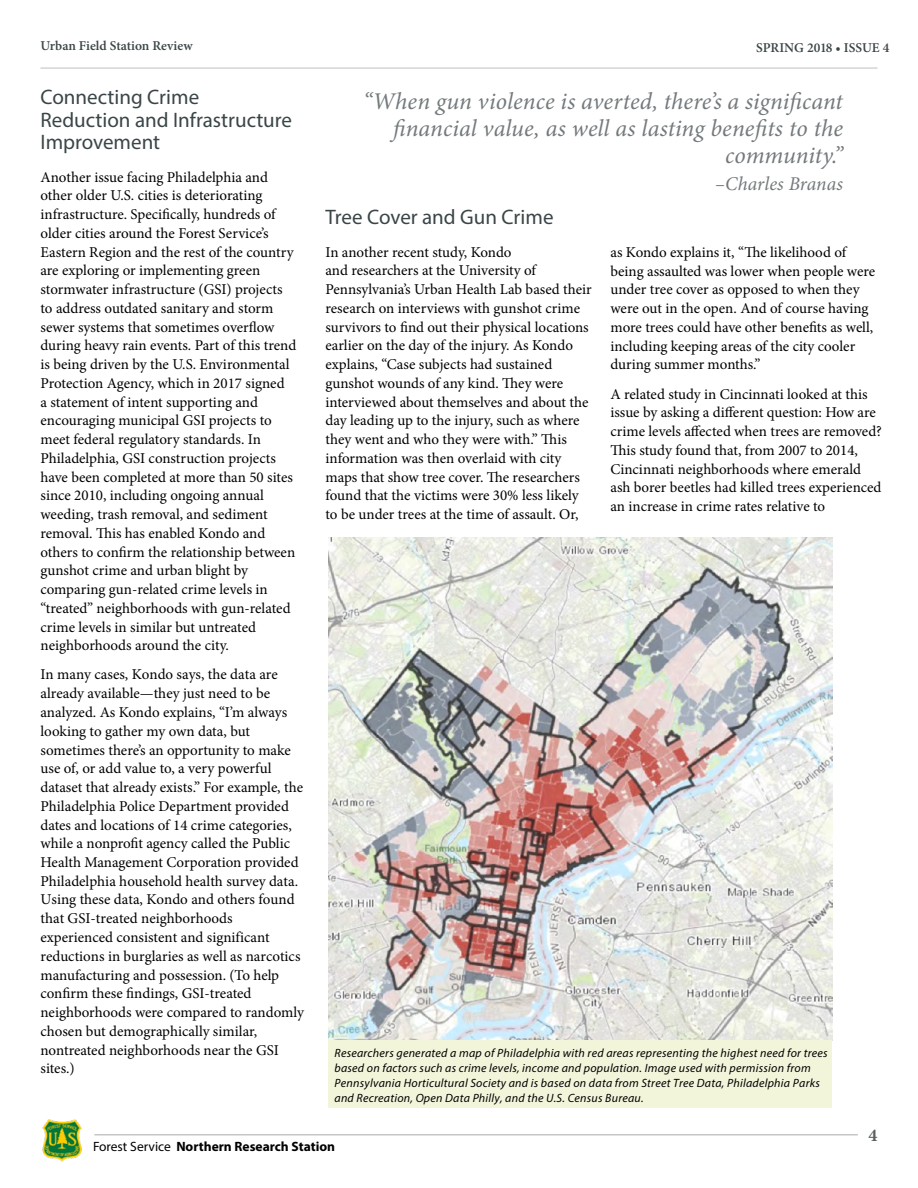
<style>
.page{position:relative;width:918px;height:1188px;background:#fff}
.page>*{position:absolute;margin:0;border:0;box-sizing:border-box;transform-origin:0 0}
.t1{font:italic 24px/27px "Minion Pro";letter-spacing:.005em;color:#73797c;text-align:right}
.Body_text{font:21px/22.5px "Myriad Pro";color:#3b4547}
.t2{font:italic 19.5px "Minion Pro";color:#73797c}
.t3{font:700 18px "Minion Pro";color:#596062}
.Body_text-2{font:15px/18.8px "Minion Pro";color:#000}
.t4{font:600 13.5px "Minion Pro";color:#3b4547}
.t5{font:700 13.5px "Myriad Pro";color:#000}
.t6{font:italic 12px/15px "Myriad Pro";letter-spacing:.02em;color:#000}
.s1{font-weight:400}
</style>
<div class="page">
<hr style="left:94px;top:1134px;width:764px;height:2px;background:#c7c6c7">
<hr style="left:40px;top:68px;width:838px;height:1px;background:#c7c6c7">
<img style="left:42px;top:1119px;width:40px;height:43px">
<img style="left:328px;top:537px;width:504px;height:504px">
<div style="left:328px;top:1041px;width:504px;height:67px;background:#f3f5db"></div>
<p class="t4" style="left:40px;top:37px;width:154px">Urban Field Station Review</p>
<p class="Body_text" style="left:40px;top:86px;width:253px">Connecting Crime<br>Reduction and Infrastructure<br>Improvement</p>
<p class="Body_text-2" style="left:40px;top:167px;width:257px">Another issue facing Philadelphia and other older U.S. cities is deteriorating infrastructure. Specifically, hundreds of older cities around the Forest Service’s Eastern Region and the rest of the country are exploring or implementing green stormwater infrastructure (GSI) projects to address outdated sanitary and storm sewer systems that sometimes overflow during heavy rain events. Part of this trend is being driven by the U.S. Environmental Protection Agency, which in 2017 signed<br>a statement of intent supporting and encouraging municipal GSI projects to meet federal regulatory standards. In Philadelphia, GSI construction projects have been completed at more than 50 sites since 2010, including ongoing annual weeding, trash removal, and sediment removal. This has enabled Kondo and others to confirm the relationship between gunshot crime and urban blight by comparing gun-related crime levels in “treated” neighborhoods with gun-related crime levels in similar but untreated neighborhoods around the city.</p>
<p class="Body_text-2" style="left:40px;top:665px;width:265px">In many cases, Kondo says, the data are already available—they just need to be analyzed. As Kondo explains, “I’m always looking to gather my own data, but sometimes there’s an opportunity to make use of, or add value to, a very powerful dataset that already exists.” For example, the Philadelphia Police Department provided dates and locations of 14 crime categories, while a nonprofit agency called the Public Health Management Corporation provided Philadelphia household health survey data.<br>Using these data, Kondo and others found that GSI-treated neighborhoods experienced consistent and significant reductions in burglaries as well as narcotics manufacturing and possession. (To help confirm these findings, GSI-treated neighborhoods were compared to randomly chosen but demographically similar, nontreated neighborhoods near the GSI sites.)</p>
<p class="t4" style="left:756px;top:38px;width:135px">SPRING 2018 • ISSUE 4</p>
<h1 class="t1" style="left:363px;top:88px;width:482px">“When gun violence is averted, there’s a significant financial value, as well as lasting benefits to the community.”</h1>
<h3 class="t2" style="left:715px;top:170px;width:129px">–Charles Branas</h3>
<h2 class="Body_text" style="left:326px;top:206px;width:230px">Tree Cover and Gun Crime</h2>
<p class="Body_text-2" style="left:326px;top:242px;width:268px">In another recent study, Kondo<br>and researchers at the University of Pennsylvania’s Urban Health Lab based their research on interviews with gunshot crime survivors to find out their physical locations earlier on the day of the injury. As Kondo explains, “Case subjects had sustained gunshot wounds of any kind. They were interviewed about themselves and about the day leading up to the injury, such as where they went and who they were with.” This information was then overlaid with city maps that show tree cover. The researchers found that the victims were 30% less likely to be under trees at the time of assault. Or,</p>
<p class="Body_text-2" style="left:610px;top:243px;width:266px">as Kondo explains it, “The likelihood of being assaulted was lower when people were under tree cover as opposed to when they were out in the open. And of course having more trees could have other benefits as well, including keeping areas of the city cooler during summer months.”</p>
<p class="Body_text-2" style="left:610px;top:385px;width:273px">A related study in Cincinnati looked at this issue by asking a different question: How are crime levels affected when trees are removed?<br>This study found that, from 2007 to 2014, Cincinnati neighborhoods where emerald ash borer beetles had killed trees experienced an increase in crime rates relative to</p>
<p class="t6" style="left:334px;top:1045px;width:495px">Researchers generated a map of Philadelphia with red areas representing the highest need for trees based on factors such as crime levels, income and population. Image used with permission from Pennsylvania Horticultural Society and is based on data from Street Tree Data, Philadelphia Parks and Recreation, Open Data Philly, and the U.S. Census Bureau.</p>
<p class="t5" style="left:93px;top:1138px;width:244px"><span class="s1">Forest Service</span> Northern Research Station</p>
<p class="t3" style="left:868px;top:1123px;width:10px">4</p>
</div>
